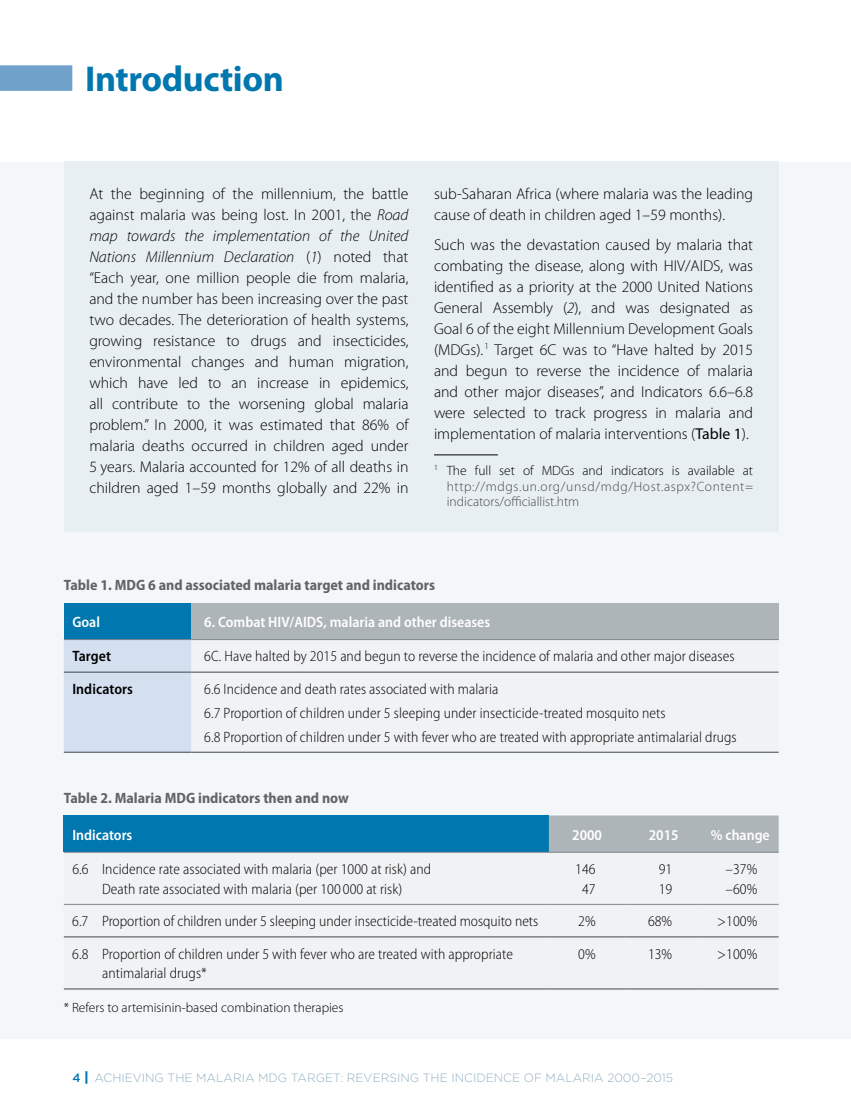
<style>
.page{position:relative;width:851px;height:1115px;background:#fff}
.page>*{position:absolute;margin:0;border:0;box-sizing:border-box;transform-origin:0 0}
.t1{font:700 36px "Myriad Pro";letter-spacing:-.01em;color:#0077af}
.t2{font:300 15.75px/21px "Myriad Pro";color:#000;text-align:justify}
.t3{font:300 semi-condensed 15px/19.5px "Myriad Pro";letter-spacing:.005em;color:#000}
.t4{font:700 semi-condensed 15px "Myriad Pro";color:#646363}
.t5{font:600 semi-condensed 15px "Myriad Pro";color:#fff}
.t6{font:600 semi-condensed 15px "Myriad Pro";letter-spacing:.005em;color:#000}
.t7{font:300 13.5px/15.8px "Myriad Pro";letter-spacing:.035em;color:#4a4a49;text-align:justify}
.t8{font:300 13.5px "Myriad Pro";color:#000}
.t9{font:300 12px "Gotham";color:#91b0c1}
.s1{font-style:italic}
.s2{font-weight:400}
.s3{color:#000}
.s4{font-weight:500;color:#0077af}
.s5{font-weight:900;font-size:13.5px;color:#0077af}
</style>
<div class="page">
<div style="left:0;top:162px;width:850px;height:875px;background:#f4f7f9"></div>
<div style="left:64px;top:162px;width:714px;height:369px;background:#e8eff3"></div>
<hr style="left:434px;top:454px;width:63px;height:1px;background:#000">
<div style="left:0;top:65px;width:72px;height:26px;background:#6fa1cb"></div>
<div style="left:64px;top:602px;width:127px;height:37px;background:#0077af"></div>
<div style="left:191px;top:602px;width:587px;height:37px;background:#aeb5b9"></div>
<div style="left:64px;top:640px;width:127px;height:111px;background:#d4e0f0"></div>
<svg style="left:191px;top:640px;width:587px;height:33px"></svg>
<hr style="left:64px;top:639px;width:127px;height:1px;background:#7c868b">
<hr style="left:191px;top:639px;width:587px;height:1px;background:#7c868b">
<hr style="left:64px;top:671px;width:127px;height:1px;background:#3f484b">
<hr style="left:191px;top:671px;width:587px;height:1px;background:#3f484b">
<hr style="left:64px;top:751px;width:127px;height:1px;background:#3f484b">
<hr style="left:191px;top:751px;width:587px;height:1px;background:#3f484b">
<div style="left:64px;top:815px;width:485px;height:37px;background:#0077af"></div>
<div style="left:549px;top:815px;width:229px;height:36px;background:#aeb5b9"></div>
<svg style="left:64px;top:852px;width:714px;height:86px"></svg>
<hr style="left:64px;top:851px;width:485px;height:1px;background:#7c868b">
<hr style="left:549px;top:851px;width:76px;height:1px;background:#7c868b">
<hr style="left:625px;top:851px;width:77px;height:1px;background:#7c868b">
<hr style="left:702px;top:851px;width:76px;height:1px;background:#7c868b">
<hr style="left:64px;top:903px;width:485px;height:1px;background:#7c868b">
<hr style="left:549px;top:903px;width:76px;height:1px;background:#7c868b">
<hr style="left:625px;top:903px;width:77px;height:1px;background:#7c868b">
<hr style="left:702px;top:903px;width:76px;height:1px;background:#7c868b">
<hr style="left:64px;top:936px;width:485px;height:1px;background:#3f484b">
<hr style="left:549px;top:936px;width:76px;height:1px;background:#3f484b">
<hr style="left:625px;top:936px;width:77px;height:1px;background:#3f484b">
<hr style="left:702px;top:936px;width:76px;height:1px;background:#3f484b">
<hr style="left:64px;top:988px;width:485px;height:1px;background:#3f484b">
<hr style="left:549px;top:988px;width:76px;height:1px;background:#3f484b">
<hr style="left:625px;top:988px;width:77px;height:1px;background:#3f484b">
<hr style="left:702px;top:988px;width:76px;height:1px;background:#3f484b">
<h1 class="t1" style="left:85px;top:58px;width:200px">Introduction</h1>
<p class="t2" style="left:89px;top:183px;width:320px">At the beginning of the millennium, the battle against malaria was being lost. In 2001, the <span class="s1">Road map towards the implementation of the United Nations Millennium Declaration</span> (<span class="s1">1</span>) noted that “Each year, one million people die from malaria, and the number has been increasing over the past two decades. The deterioration of health systems, growing resistance to drugs and insecticides, environmental changes and human migration, which have led to an increase in epidemics, all contribute to the worsening global malaria problem.” In 2000, it was estimated that 86% of malaria deaths occurred in children aged under 5 years. Malaria accounted for 12% of all deaths in children aged 1–59 months globally and 22% in</p>
<p class="t2" style="left:434px;top:183px;width:320px">sub-Saharan Africa (where malaria was the leading cause of death in children aged 1–59 months).</p>
<p class="t2" style="left:434px;top:234px;width:320px">Such was the devastation caused by malaria that combating the disease, along with HIV/AIDS, was identified as a priority at the 2000 United Nations General Assembly (<span class="s1">2</span>), and was designated as Goal 6 of the eight Millennium Development Goals (MDGs). <sup>1</sup> Target 6C was to “Have halted by 2015 and begun to reverse the incidence of malaria and other major diseases”, and Indicators 6.6–6.8 were selected to track progress in malaria and implementation of malaria interventions (<span class="s2">Table 1</span>).</p>
<p class="t7" style="left:446px;top:462px;width:308px;text-indent:-13px"><sup>1</sup> <span class="s3">The full set of MDGs and indicators is available at </span>http://mdgs.un.org/unsd/mdg/Host.aspx?Content= indicators/officiallist.htm</p>
<p class="t4" style="left:64px;top:576px;width:373px">Table 1. MDG 6 and associated malaria target and indicators</p>
<p class="t5" style="left:72px;top:613px;width:29px">Goal</p>
<p class="t5" style="left:204px;top:613px;width:287px">6. Combat HIV/AIDS, malaria and other diseases</p>
<p class="t6" style="left:72px;top:648px;width:40px">Target</p>
<p class="t3" style="left:204px;top:646px;width:531px">6C. Have halted by 2015 and begun to reverse the incidence of malaria and other major diseases</p>
<p class="t6" style="left:72px;top:680px;width:62px">Indicators</p>
<p class="t3" style="left:204px;top:677px;width:534px;line-height:23.7px">6.6 Incidence and death rates associated with malaria<br>6.7 Proportion of children under 5 sleeping under insecticide-treated mosquito nets<br>6.8 Proportion of children under 5 with fever who are treated with appropriate antimalarial drugs</p>
<p class="t4" style="left:64px;top:789px;width:286px">Table 2. Malaria MDG indicators then and now</p>
<p class="t5" style="left:72px;top:826px;width:62px">Indicators</p>
<p class="t5" style="left:572px;top:826px;width:31px">2000</p>
<p class="t5" style="left:648px;top:826px;width:31px">2015</p>
<p class="t5" style="left:710px;top:826px;width:60px">% change</p>
<p class="t3" style="left:72px;top:859px;width:360px;text-align:center">6.6 Incidence rate associated with malaria (per 1000 at risk) and<br>Death rate associated with malaria (per 100 000 at risk)</p>
<p class="t3" style="left:575px;top:859px;width:22px;text-align:center">146<br>47</p>
<p class="t3" style="left:658px;top:859px;width:15px">91<br>19</p>
<p class="t3" style="left:725px;top:859px;width:33px">–37% –60%</p>
<p class="t3" style="left:72px;top:911px;width:467px">6.7 Proportion of children under 5 sleeping under insecticide-treated mosquito nets</p>
<p class="t3" style="left:578px;top:911px;width:19px">2%</p>
<p class="t3" style="left:648px;top:911px;width:26px">68%</p>
<p class="t3" style="left:717px;top:911px;width:42px">&gt;100%</p>
<p class="t3" style="left:102px;top:944px;width:412px;text-indent:-30px">6.8 Proportion of children under 5 with fever who are treated with appropriate antimalarial drugs*</p>
<p class="t3" style="left:578px;top:944px;width:19px">0%</p>
<p class="t3" style="left:648px;top:944px;width:26px">13%</p>
<p class="t3" style="left:717px;top:944px;width:42px">&gt;100%</p>
<p class="t8" style="left:64px;top:999px;width:281px">* Refers to artemisinin-based combination therapies</p>
<p class="t9" style="left:72px;top:1070px;width:602px"><span class="s4">4</span> <span class="s5">|</span> ACHIEVING THE MALARIA MDG TARGET: REVERSING THE I NCIDENCE OF MALARIA 2000–2015</p>
</div>
